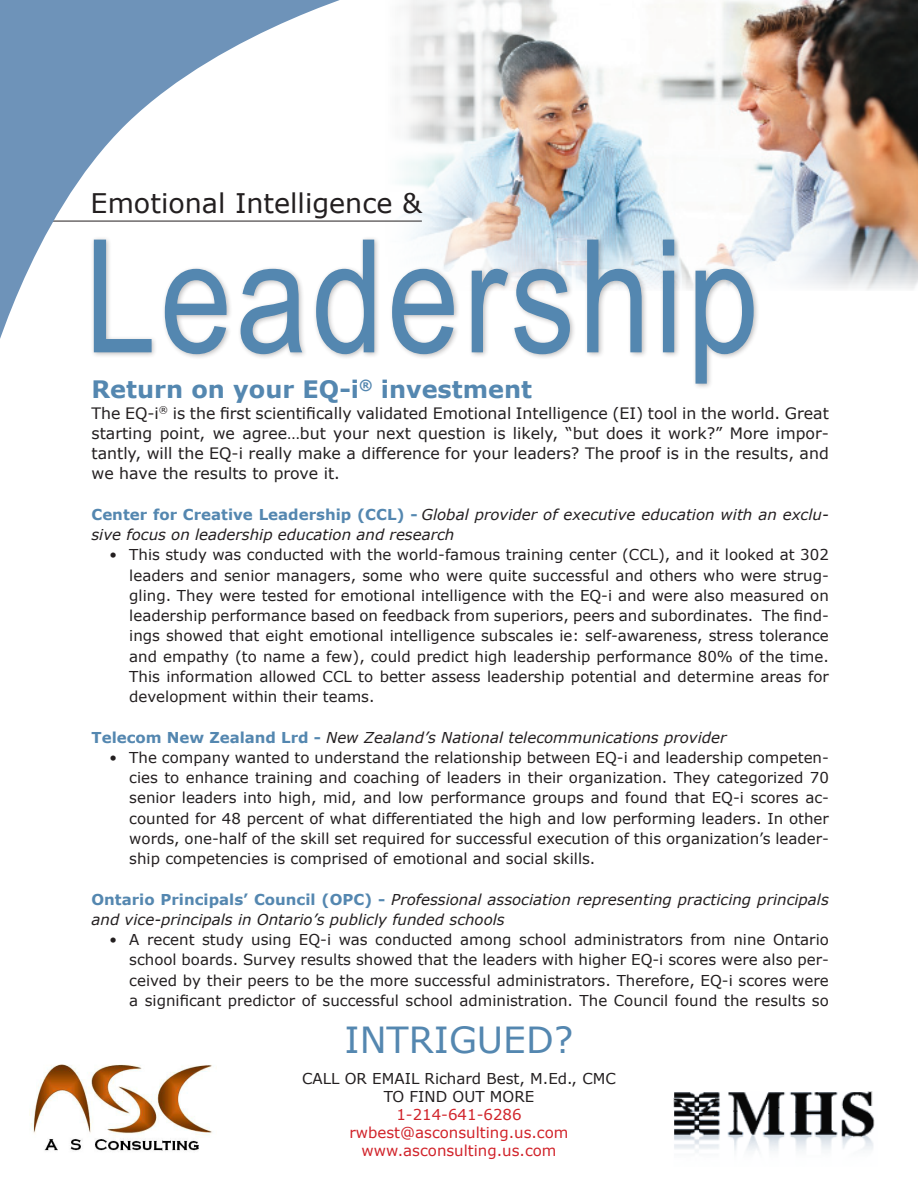
<style>
.page{position:relative;width:918px;height:1188px;background:#fff}
.page>*{position:absolute;margin:0;border:0;box-sizing:border-box;transform-origin:0 0}
.Heading_2{font:157.5px "Arial Narrow";letter-spacing:.025em;color:#5487b0}
.t1{font:36px "Verdana";color:#5487b0}
.Heading_2-2{font:27px "Verdana";color:#231f20}
.Heading_2-3{font:700 24px "Verdana";color:#5487b0}
.t2{font:15.75px/20.2px "Verdana";color:#231f20;text-align:justify}
.t3{font:15px/20.2px "Verdana";color:#231f20;text-align:justify}
.Heading_2-4{font:italic 15px/20.2px "Verdana";color:#231f20}
.t4{font:15px "Verdana";color:#d1232a}
.s1{font-weight:700;font-style:normal;color:#5487b0}
.s2{font-family:"Tahoma"}
</style>
<div class="page">
<img style="left:381px;top:0;width:537px;height:290px">
<div style="left:90px;top:236px;width:670px;height:154px;background:#231f20;opacity:.3"></div>
<hr style="left:27px;top:221px;width:395px;height:1px;background:#231f20">
<svg style="left:0;top:0;width:381px;height:381px"></svg>
<img style="left:29px;top:1064px;width:183px;height:87px">
<img style="left:674px;top:1092px;width:201px;height:60px">
<p class="Heading_2-2" style="left:91px;top:185px;width:333px">Emotional Intelligence &amp;</p>
<p class="Heading_2" style="left:85px;top:181px;width:676px">Leadership</p>
<p class="Heading_2-3" style="left:92px;top:373px;width:442px">Return on your EQ-i<sup>®</sup> investment</p>
<p class="t2" style="left:92px;top:402px;width:739px">The EQ-i<sup>®</sup> is the first scientifically validated Emotional Intelligence (EI) tool in the world. Great starting point, we agree…but your next question is likely, “but does it work?” More impor&shy;tantly, will the EQ-i really make a difference for your leaders? The proof is in the results, and we have the results to prove it.</p>
<p class="Heading_2-4" style="left:92px;top:504px;width:739px"><span class="s1">Center for Creative Leadership (CCL) -</span> Global provider of executive education with an exclu&shy;sive focus on leadership education and research</p>
<p class="t3" style="left:129px;top:545px;width:701px;text-indent:-19px"><span class="s2">•</span> This study was conducted with the world-famous training center (CCL), and it looked at 302 leaders and senior managers, some who were quite successful and others who were strug&shy;gling. They were tested for emotional intelligence with the EQ-i and were also measured on leadership performance based on feedback from superiors, peers and subordinates. The find&shy;ings showed that eight emotional intelligence subscales ie: self-awareness, stress tolerance and empathy (to name a few), could predict high leadership performance 80% of the time.<br>This information allowed CCL to better assess leadership potential and determine areas for development within their teams.</p>
<p class="Heading_2-4" style="left:92px;top:727px;width:637px"><span class="s1">Telecom New Zealand Lrd -</span> New Zealand’s National telecommunications provider</p>
<p class="t3" style="left:129px;top:747px;width:701px;text-indent:-19px"><span class="s2">•</span> The company wanted to understand the relationship between EQ-i and leadership competen&shy;cies to enhance training and coaching of leaders in their organization. They categorized 70 senior leaders into high, mid, and low performance groups and found that EQ-i scores ac&shy;counted for 48 percent of what differentiated the high and low performing leaders. In other words, one-half of the skill set required for successful execution of this organization’s leader&shy;ship competencies is comprised of emotional and social skills.</p>
<p class="Heading_2-4" style="left:92px;top:889px;width:739px"><span class="s1">Ontario Principals’ Council (OPC) -</span> Professional association representing practicing principals and vice-principals in Ontario’s publicly funded schools</p>
<p class="t3" style="left:129px;top:929px;width:701px;text-indent:-19px"><span class="s2">•</span> A recent study using EQ-i was conducted among school administrators from nine Ontario school boards. Survey results showed that the leaders with higher EQ-i scores were also per&shy;ceived by their peers to be the more successful administrators. Therefore, EQ-i scores were a significant predictor of successful school administration. The Council found the results so</p>
<p class="t1" style="left:345px;top:1015px;width:230px">INTRIGUED?</p>
<p class="t3" style="left:302px;top:1069px;width:315px">CALL OR EMAIL Richard Best, M.Ed., CMC</p>
<p class="t3" style="left:384px;top:1087px;width:152px">TO FIND OUT MORE</p>
<p class="t4" style="left:396px;top:1105px;width:127px">1-214-641-6286</p>
<p class="t4" style="left:350px;top:1123px;width:220px">rwbest@asconsulting.us.com</p>
<p class="t4" style="left:361px;top:1141px;width:197px">www.asconsulting.us.com</p>
</div>
